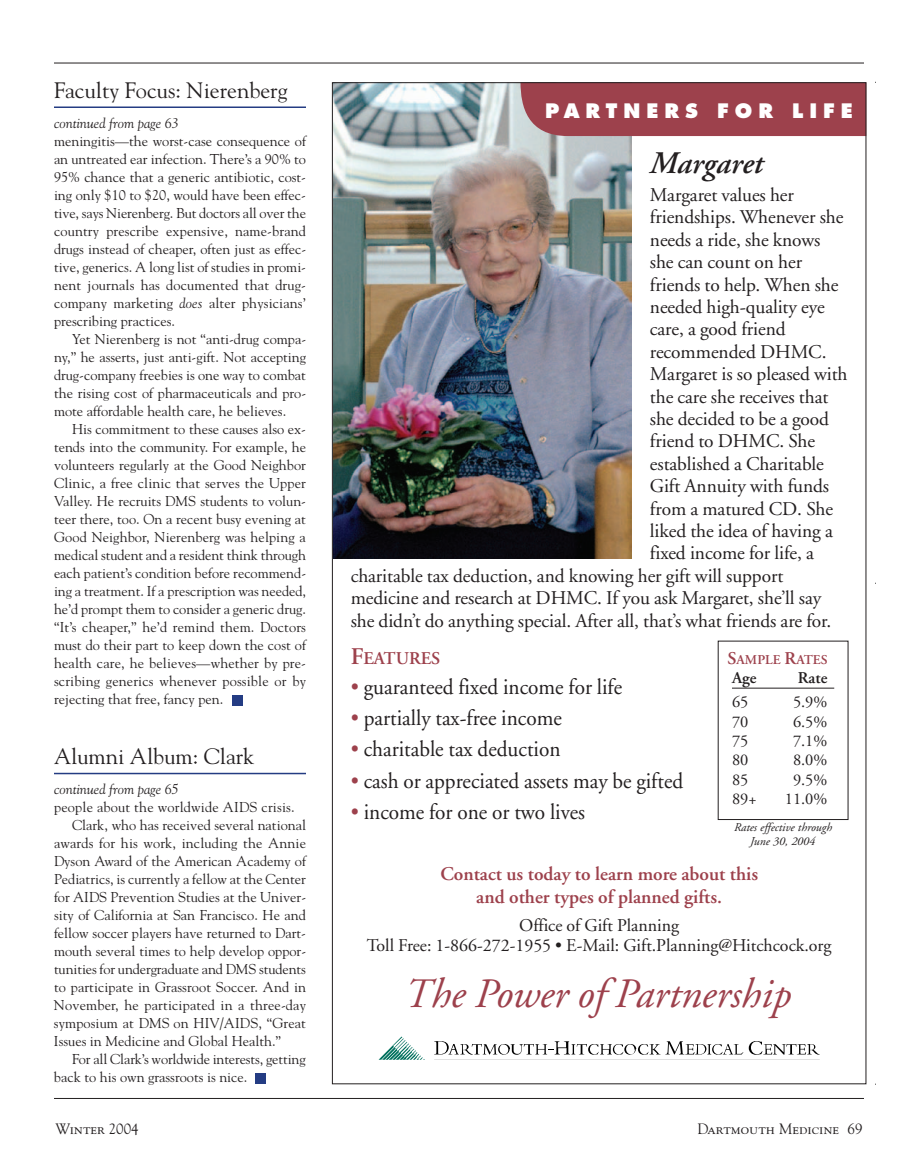
<style>
.page{position:relative;width:918px;height:1175px;background:#fff}
.page>*{position:absolute;margin:0;border:0;box-sizing:border-box;transform-origin:0 0}
.t1{font:41.85px "Adobe Garamond Italic+OVEXED";color:#9d414c}
.t2{font:31.35px "Adobe Garamond Semibold Italic+BCKDKR";color:#231f20}
.t3{font:22.35px "Adobe Garamond Regular+OCHXUR";color:#231f20;scale:.95 1}
.t4{font:22.2px "Goudy";color:#231f20}
.t5{font:19.35px "Adobe Garamond Regular+OCHXUR";letter-spacing:-.005em;color:#231f20}
.t6{font:19.35px/22.4px "Adobe Garamond Semibold+WSILDO";color:#9d414c;text-align:center}
.t7{font:19.35px "Futura Extra Bold+UXQXZU";letter-spacing:.31em;color:#fff}
.t8{font:17.85px/19.4px "Adobe Garamond Regular+OCHXUR";color:#231f20;text-align:center}
.t9{font:17.85px "Adobe Garamond Semibold+WSILDO";color:#9d414c}
.t10{font:16.35px "Adobe Garamond Regular+OCHXUR";color:#231f20}
.t11{font:16.35px "Adobe Garamond Semibold+WSILDO";color:#231f20}
.t12{font:15px "Goudy SC";color:#231f20}
.t13{font:14.25px/18px "Goudy";color:#231f20;text-align:justify}
.t14{font:italic 14.1px "Goudy";color:#231f20}
.t15{font:13.5px "Adobe Garamond Semibold+WSILDO";color:#9d414c}
.t16{font:12px/14.4px "Adobe Garamond Italic+OVEXED";color:#231f20;text-align:center}
.s1{font-style:italic;font-size:14.1px}
.s2{font-size:23.85px}
.s3{color:#9d414c}
.s4{font-size:17.85px}
.s5{font-family:"Goudy"}
</style>
<div class="page">
<hr style="left:54px;top:1098px;width:810px;height:1px;background:#231f20">
<hr style="left:54px;top:63px;width:810px;height:1px;background:#231f20">
<hr style="left:54px;top:772px;width:252px;height:2px;background:#243c83">
<hr style="left:54px;top:106px;width:252px;height:2px;background:#243c83">
<svg style="left:331px;top:82px;width:536px;height:1003px"></svg>
<div style="left:255px;top:1072px;width:11px;height:11px;background:#243c83"></div>
<div style="left:232px;top:694px;width:11px;height:11px;background:#243c83"></div>
<h3 class="t4" style="left:54px;top:77px;width:235px">Faculty Focus: Nierenberg</h3>
<p class="t14" style="left:54px;top:115px;width:126px">continued from page 63</p>
<p class="t13" style="left:54px;top:132px;width:254px">meningitis—the worst-case consequence of an untreated ear infection. There’s a 90% to 95% chance that a generic antibiotic, cost&shy;ing only $10 to $20, would have been effec&shy;tive, says Nierenberg. But doctors all over the country prescribe expensive, name-brand drugs instead of cheaper, often just as effec&shy;tive, generics. A long list of studies in promi&shy;nent journals has documented that drug&shy;company marketing <span class="s1">does</span> alter physicians’ prescribing practices.</p>
<p class="t13" style="left:54px;top:330px;width:254px;text-indent:18px">Yet Nierenberg is not “anti-drug compa&shy;ny,” he asserts, just anti-gift. Not accepting drug-company freebies is one way to combat the rising cost of pharmaceuticals and pro&shy;mote affordable health care, he believes.</p>
<p class="t13" style="left:54px;top:420px;width:254px;text-indent:18px">His commitment to these causes also ex&shy;tends into the community. For example, he volunteers regularly at the Good Neighbor Clinic, a free clinic that serves the Upper Valley. He recruits DMS students to volun&shy;teer there, too. On a recent busy evening at Good Neighbor, Nierenberg was helping a medical student and a resident think through each patient’s condition before recommend&shy;ing a treatment. If a prescription was needed, he’d prompt them to consider a generic drug. “It’s cheaper,” he’d remind them. Doctors must do their part to keep down the cost of health care, he believes—whether by pre&shy;scribing generics whenever possible or by rejecting that free, fancy pen.</p>
<h3 class="t4" style="left:54px;top:743px;width:202px">Alumni Album: Clark</h3>
<p class="t14" style="left:54px;top:781px;width:126px">continued from page 65</p>
<p class="t13" style="left:54px;top:798px;width:242px">people about the worldwide AIDS crisis.</p>
<p class="t13" style="left:72px;top:816px;width:236px">Clark, who has received several national</p>
<p class="t13" style="left:54px;top:834px;width:254px">awards for his work, including the Annie</p>
<p class="t13" style="left:54px;top:852px;width:254px">Dyson Award of the American Academy of</p>
<p class="t13" style="left:54px;top:870px;width:253px">Pediatrics, is currently a fellow at the Center</p>
<p class="t13" style="left:54px;top:888px;width:254px">for AIDS Prevention Studies at the Univer-</p>
<p class="t13" style="left:54px;top:906px;width:254px">sity of California at San Francisco. He and</p>
<p class="t13" style="left:54px;top:924px;width:254px">fellow soccer players have returned to Dart-</p>
<p class="t13" style="left:54px;top:942px;width:254px">mouth several times to help develop oppor-</p>
<p class="t13" style="left:54px;top:960px;width:253px">tunities for undergraduate and DMS students</p>
<p class="t13" style="left:54px;top:978px;width:254px">to participate in Grassroot Soccer. And in</p>
<p class="t13" style="left:54px;top:996px;width:254px">November, he participated in a three-day</p>
<p class="t13" style="left:54px;top:1014px;width:253px">symposium at DMS on HIV/AIDS, “Great</p>
<p class="t13" style="left:54px;top:1032px;width:229px">Issues in Medicine and Global Health.”</p>
<p class="t13" style="left:72px;top:1050px;width:235px">For all Clark’s worldwide interests, getting</p>
<p class="t13" style="left:54px;top:1068px;width:195px">back to his own grassroots is nice.</p>
<h3 class="t7" style="left:545px;top:102px;width:309px">PARTNERS FOR LIFE</h3>
<h2 class="t2" style="left:650px;top:150px;width:115px">Margaret</h2>
<h3 class="t5" style="left:650px;top:187px;width:146px">Margaret values her</h3>
<h3 class="t5" style="left:650px;top:209px;width:195px">friendships. Whenever she</h3>
<h3 class="t5" style="left:650px;top:232px;width:172px">needs a ride, she knows</h3>
<h3 class="t5" style="left:650px;top:254px;width:154px">she can count on her</h3>
<h3 class="t5" style="left:650px;top:277px;width:190px">friends to help. When she</h3>
<h3 class="t5" style="left:650px;top:299px;width:176px">needed high-quality eye</h3>
<h3 class="t5" style="left:650px;top:321px;width:137px">care, a good friend</h3>
<h3 class="t5" style="left:650px;top:344px;width:178px">recommended DHMC.</h3>
<h3 class="t5" style="left:650px;top:366px;width:199px">Margaret is so pleased with</h3>
<h3 class="t5" style="left:650px;top:389px;width:180px">the care she receives that</h3>
<h3 class="t5" style="left:650px;top:411px;width:181px">she decided to be a good</h3>
<h3 class="t5" style="left:650px;top:433px;width:167px">friend to DHMC. She</h3>
<h3 class="t5" style="left:650px;top:456px;width:176px">established a Charitable</h3>
<h3 class="t5" style="left:650px;top:478px;width:181px">Gift Annuity with funds</h3>
<h3 class="t5" style="left:650px;top:501px;width:185px">from a matured CD. She</h3>
<h3 class="t5" style="left:650px;top:523px;width:184px">liked the idea of having a</h3>
<h3 class="t5" style="left:650px;top:545px;width:166px">fixed income for life, a</h3>
<h3 class="t5" style="left:351px;top:568px;width:434px">charitable tax deduction, and knowing her gift will support</h3>
<h3 class="t5" style="left:351px;top:590px;width:472px">medicine and research at DHMC. If you ask Margaret, she’ll say</h3>
<h3 class="t5" style="left:351px;top:612px;width:482px">she didn’t do anything special. After all, that’s what friends are for.</h3>
<p class="t9" style="left:351px;top:651px;width:91px"><span class="s2">F</span>EATURES</p>
<h3 class="t3" style="left:351px;top:677px;width:287px"><span class="s3">•</span> guaranteed fixed income for life</h3>
<h3 class="t3" style="left:351px;top:709px;width:224px"><span class="s3">•</span> partially tax-free income</h3>
<h3 class="t3" style="left:351px;top:740px;width:222px"><span class="s3">•</span> charitable tax deduction</h3>
<h3 class="t3" style="left:351px;top:771px;width:352px"><span class="s3">•</span> cash or appreciated assets may be gifted</h3>
<h3 class="t3" style="left:351px;top:803px;width:248px"><span class="s3">•</span> income for one or two lives</h3>
<p class="t15" style="left:728px;top:654px;width:101px"><span class="s4">S</span>AMPLE <span class="s4">R</span>ATES</p>
<p class="t11" style="left:732px;top:671px;width:26px">Age</p>
<p class="t11" style="left:798px;top:671px;width:31px">Rate</p>
<p class="t10" style="left:732px;top:695px;width:18px">65</p>
<p class="t10" style="left:793px;top:695px;width:36px">5.9%</p>
<p class="t10" style="left:732px;top:715px;width:18px">70</p>
<p class="t10" style="left:793px;top:715px;width:36px">6.5%</p>
<p class="t10" style="left:732px;top:734px;width:18px">75</p>
<p class="t10" style="left:793px;top:734px;width:36px">7.1%</p>
<p class="t10" style="left:732px;top:753px;width:18px">80</p>
<p class="t10" style="left:793px;top:753px;width:36px">8.0%</p>
<p class="t10" style="left:732px;top:773px;width:18px">85</p>
<p class="t10" style="left:793px;top:773px;width:36px">9.5%</p>
<p class="t10" style="left:732px;top:792px;width:26px">89+</p>
<p class="t10" style="left:785px;top:792px;width:44px">11.0%</p>
<p class="t16" style="left:734px;top:820px;width:99px">Rates effective through<br>June 30, 2004</p>
<h3 class="t6" style="left:440px;top:864px;width:319px">Contact us today to learn more about this and other types of planned gifts.</h3>
<p class="t8" style="left:367px;top:917px;width:466px">Office of Gift Planning<br>Toll Free: 1-866-272-1955 • E-Mail: Gift.Planning@Hitchcock.org</p>
<h1 class="t1" style="left:405px;top:977px;width:388px">The Power of Partnership</h1>
<p class="t12" style="left:56px;top:1122px;width:85px">Winter <span class="s5">2004</span></p>
<p class="t12" style="left:697px;top:1122px;width:167px">Dartmouth Medicine <span class="s5">69</span></p>
</div>
